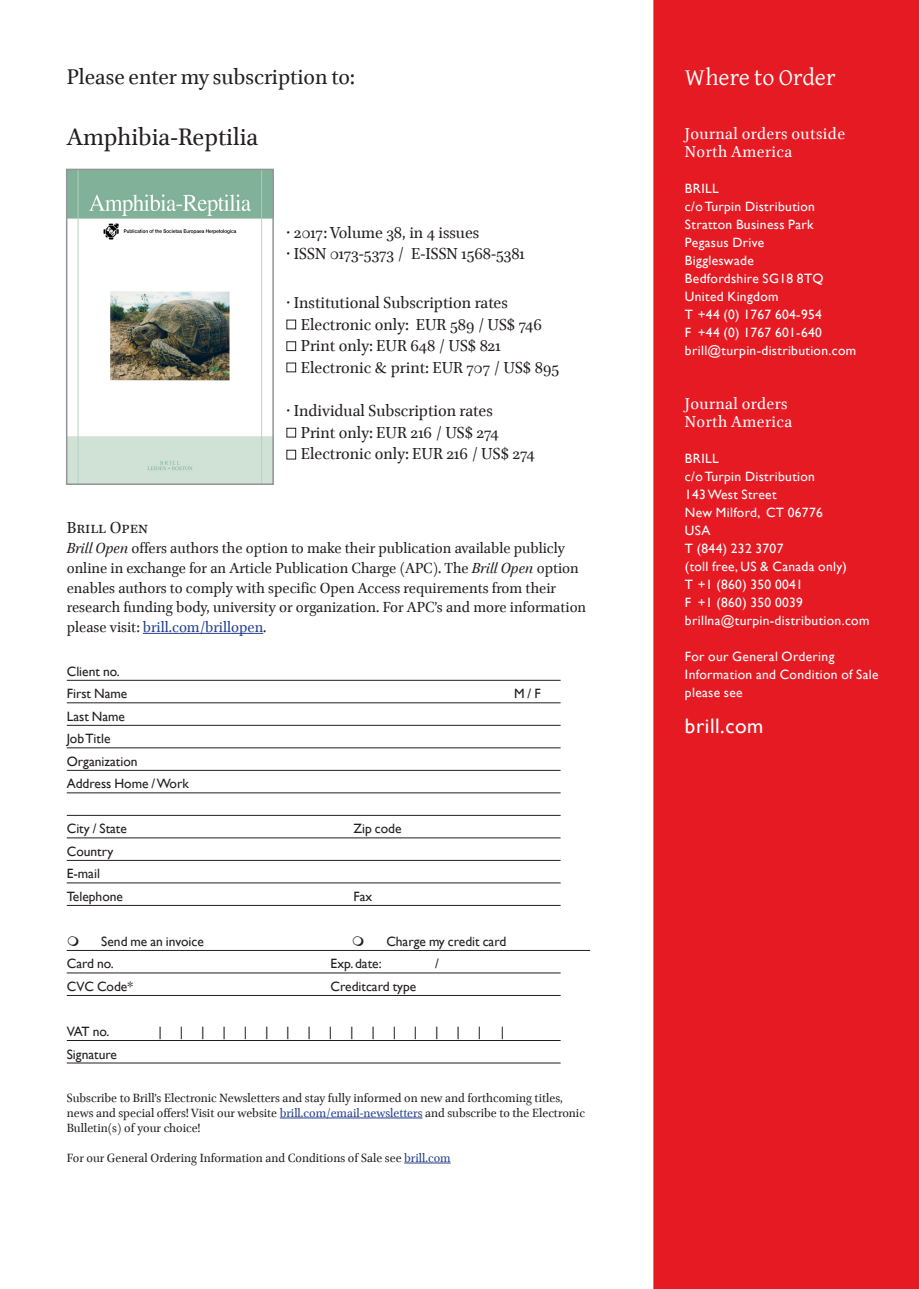
<style>
.page{position:relative;width:919px;height:1289px;background:#fff}
.page>*{position:absolute;margin:0;border:0;box-sizing:border-box;transform-origin:0 0}
.t1{font:27px "Brill";color:#231f20}
.t2{font:24px "Brill";color:#231f20}
.t3{font:24px "Gentium";color:#fff}
.t4{font:21px "Gill Sans";letter-spacing:.025em;color:#fff}
.t5{font:18px "Brill";color:#231f20}
.t6{font:18px/18px "Brill";letter-spacing:.025em;color:#fff}
.t7{font:16.5px/19.8px "Brill";color:#231f20}
.t8{font:13.5px/18px "Gill Sans";letter-spacing:.025em;color:#fff}
.t9{font:13.5px/15px "Brill";color:#231f20}
.t10{font:13.5px "Gill Sans";color:#231f20}
.s1{font-style:italic}
.s2{color:#253f8e}
</style>
<div class="page">
<div style="left:653px;top:0;width:265px;height:1288px;background:#e51a23"></div>
<hr style="left:143px;top:633px;width:120px;height:1px;background:#253f8e">
<hr style="left:67px;top:680px;width:493px;height:1px;background:#231f20">
<hr style="left:67px;top:702px;width:493px;height:1px;background:#231f20">
<hr style="left:67px;top:725px;width:493px;height:1px;background:#231f20">
<hr style="left:67px;top:747px;width:493px;height:1px;background:#231f20">
<hr style="left:67px;top:770px;width:493px;height:1px;background:#231f20">
<hr style="left:67px;top:792px;width:493px;height:1px;background:#231f20">
<hr style="left:67px;top:815px;width:493px;height:1px;background:#231f20">
<hr style="left:67px;top:837px;width:493px;height:1px;background:#231f20">
<hr style="left:67px;top:860px;width:493px;height:1px;background:#231f20">
<hr style="left:67px;top:882px;width:493px;height:1px;background:#231f20">
<hr style="left:67px;top:905px;width:493px;height:1px;background:#231f20">
<hr style="left:67px;top:950px;width:523px;height:1px;background:#231f20">
<hr style="left:67px;top:972px;width:493px;height:1px;background:#231f20">
<hr style="left:67px;top:995px;width:493px;height:1px;background:#231f20">
<hr style="left:67px;top:1040px;width:493px;height:1px;background:#231f20">
<hr style="left:67px;top:1062px;width:493px;height:1px;background:#231f20">
<hr style="left:280px;top:1117px;width:142px;height:1px;background:#253f8e">
<hr style="left:404px;top:1162px;width:46px;height:1px;background:#253f8e">
<img style="left:69px;top:172px;width:202px;height:310px">
<div style="left:66px;top:169px;width:208px;height:316px;border:2px solid #939598"></div>
<div style="left:286px;top:320px;width:10px;height:9px;border:1px solid #231f20"></div>
<div style="left:286px;top:341px;width:10px;height:10px;border:1px solid #231f20"></div>
<div style="left:286px;top:362px;width:10px;height:10px;border:1px solid #231f20"></div>
<div style="left:286px;top:428px;width:10px;height:9px;border:1px solid #231f20"></div>
<div style="left:286px;top:450px;width:10px;height:9px;border:1px solid #231f20"></div>
<p class="t2" style="left:67px;top:61px;width:289px">Please enter my subscription to:</p>
<p class="t1" style="left:67px;top:119px;width:193px">Amphibia-Reptilia</p>
<p class="t5" style="left:286px;top:220px;width:194px">• 2017: Volume 38, in 4 issues</p>
<p class="t5" style="left:286px;top:242px;width:240px">• ISSN 0173-5373 / E-ISSN 1568-5381</p>
<p class="t5" style="left:286px;top:290px;width:223px">• Institutional Subscription rates</p>
<p class="t5" style="left:301px;top:312px;width:242px">Electronic only: EUR 589 / US$ 746</p>
<p class="t5" style="left:301px;top:334px;width:201px">Print only: EUR 648 / US$ 821</p>
<p class="t5" style="left:301px;top:355px;width:260px">Electronic &amp; print: EUR 707 / US$ 895</p>
<p class="t5" style="left:286px;top:398px;width:208px">• Individual Subscription rates</p>
<p class="t5" style="left:301px;top:420px;width:199px">Print only: EUR 216 / US$ 274</p>
<p class="t5" style="left:301px;top:442px;width:235px">Electronic only: EUR 216 / US$ 274</p>
<p class="t5" style="left:67px;top:515px;width:83px">Brill Open</p>
<p class="t7" style="left:67px;top:539px;width:521px"><span class="s1">Brill Open</span> offers authors the option to make their publication available publicly online in exchange for an Article Publication Charge (APC). The <span class="s1">Brill Open</span> option enables authors to comply with specific Open Access requirements from their research funding body, university or organization. For APC’s and more information please visit: <span class="s2">brill.com/brillopen</span>.</p>
<p class="t10" style="left:67px;top:663px;width:54px">Client no.</p>
<p class="t10" style="left:67px;top:686px;width:62px">First Name</p>
<p class="t10" style="left:514px;top:686px;width:28px">M / F</p>
<p class="t10" style="left:67px;top:708px;width:60px">Last Name</p>
<p class="t10" style="left:67px;top:731px;width:45px">Job Title</p>
<p class="t10" style="left:67px;top:753px;width:72px">Organization</p>
<p class="t10" style="left:67px;top:776px;width:123px">Address Home / Work</p>
<p class="t10" style="left:67px;top:821px;width:62px">City / State</p>
<p class="t10" style="left:353px;top:821px;width:50px">Zip code</p>
<p class="t10" style="left:67px;top:843px;width:48px">Country</p>
<p class="t10" style="left:67px;top:866px;width:35px">E-mail</p>
<p class="t10" style="left:67px;top:888px;width:58px">Telephone</p>
<p class="t10" style="left:353px;top:888px;width:20px">Fax</p>
<p class="t10" style="left:101px;top:933px;width:104px">Send me an invoice</p>
<p class="t10" style="left:386px;top:933px;width:121px">Charge my credit card</p>
<p class="t10" style="left:67px;top:956px;width:49px">Card no.</p>
<p class="t10" style="left:330px;top:956px;width:53px">Exp. date:</p>
<p class="t10" style="left:435px;top:956px;width:5px">/</p>
<p class="t10" style="left:67px;top:978px;width:68px">CVC Code*</p>
<p class="t10" style="left:330px;top:978px;width:87px">Creditcard type</p>
<p class="t10" style="left:67px;top:1023px;width:44px">VAT no.</p>
<p class="t10" style="left:159px;top:1023px;width:5px">|</p>
<p class="t10" style="left:180px;top:1023px;width:5px">|</p>
<p class="t10" style="left:201px;top:1023px;width:5px">|</p>
<p class="t10" style="left:222px;top:1023px;width:5px">|</p>
<p class="t10" style="left:244px;top:1023px;width:5px">|</p>
<p class="t10" style="left:265px;top:1023px;width:5px">|</p>
<p class="t10" style="left:286px;top:1023px;width:5px">|</p>
<p class="t10" style="left:307px;top:1023px;width:5px">|</p>
<p class="t10" style="left:329px;top:1023px;width:5px">|</p>
<p class="t10" style="left:350px;top:1023px;width:5px">|</p>
<p class="t10" style="left:371px;top:1023px;width:5px">|</p>
<p class="t10" style="left:392px;top:1023px;width:5px">|</p>
<p class="t10" style="left:414px;top:1023px;width:5px">|</p>
<p class="t10" style="left:435px;top:1023px;width:5px">|</p>
<p class="t10" style="left:456px;top:1023px;width:5px">|</p>
<p class="t10" style="left:477px;top:1023px;width:5px">|</p>
<p class="t10" style="left:500px;top:1023px;width:5px">|</p>
<p class="t10" style="left:67px;top:1046px;width:52px">Signature</p>
<p class="t9" style="left:67px;top:1090px;width:519px">Subscribe to Brill’s Electronic Newsletters and stay fully informed on new and forthcoming titles, news and special offers! Visit our website <span class="s2">brill.com/email-newsletters</span> and subscribe to the Electronic<br>Bulletin(s) of your choice!</p>
<p class="t9" style="left:67px;top:1150px;width:385px">For our General Ordering Information and Conditions of Sale see <span class="s2">brill.com</span></p>
<p class="t3" style="left:685px;top:60px;width:152px">Where to Order</p>
<p class="t6" style="left:685px;top:125px;width:162px">Journal orders outside<br>North America</p>
<p class="t8" style="left:685px;top:179px;width:35px">BRILL</p>
<p class="t8" style="left:685px;top:197px;width:131px">c/o Turpin Distribution</p>
<p class="t8" style="left:685px;top:215px;width:130px">Stratton Business Park<br>Pegasus Drive</p>
<p class="t8" style="left:685px;top:251px;width:70px">Biggleswade</p>
<p class="t8" style="left:685px;top:269px;width:140px">Bedfordshire SG18 8TQ</p>
<p class="t8" style="left:685px;top:287px;width:95px">United Kingdom</p>
<p class="t8" style="left:685px;top:305px;width:138px">T +44 (0) 1767 604-954</p>
<p class="t8" style="left:685px;top:323px;width:138px">F +44 (0) 1767 601-640</p>
<p class="t8" style="left:685px;top:341px;width:173px">brill@turpin-distribution.com</p>
<p class="t6" style="left:685px;top:395px;width:104px">Journal orders</p>
<p class="t6" style="left:685px;top:413px;width:109px">North America</p>
<p class="t8" style="left:685px;top:449px;width:35px">BRILL</p>
<p class="t8" style="left:685px;top:467px;width:131px">c/o Turpin Distribution</p>
<p class="t8" style="left:685px;top:485px;width:139px">143 West Street<br>New Milford, CT 06776</p>
<p class="t8" style="left:685px;top:521px;width:27px">USA</p>
<p class="t8" style="left:685px;top:539px;width:100px">T (844) 232 3707</p>
<p class="t8" style="left:685px;top:557px;width:163px">(toll free, US &amp; Canada only)</p>
<p class="t8" style="left:685px;top:575px;width:120px">T +1 (860) 350 0041</p>
<p class="t8" style="left:685px;top:593px;width:120px">F +1 (860) 350 0039</p>
<p class="t8" style="left:685px;top:611px;width:186px">brillna@turpin-distribution.com</p>
<p class="t8" style="left:685px;top:647px;width:195px">For our General Ordering<br>Information and Condition of Sale please see</p>
<p class="t4" style="left:685px;top:713px;width:80px">brill.com</p>
</div>
